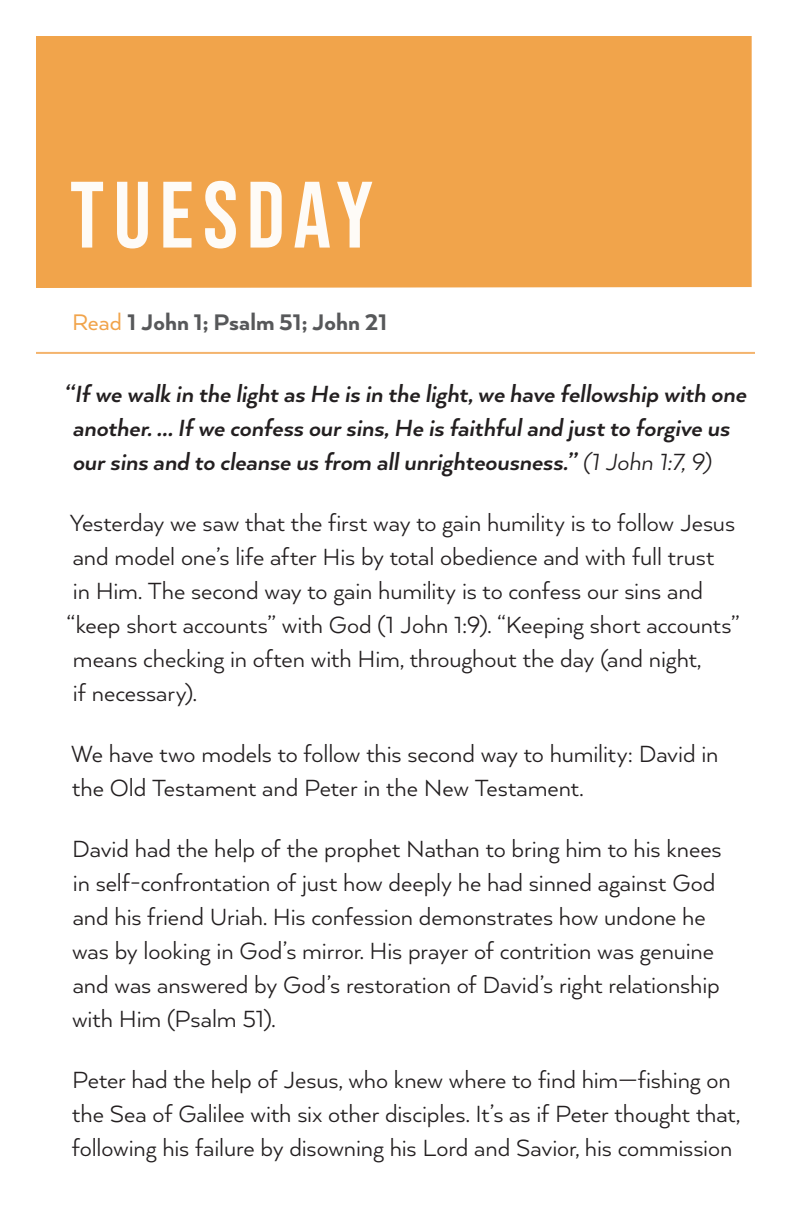
<style>
.page{position:relative;width:792px;height:1224px;background:#fff}
.page>*{position:absolute;margin:0;border:0;box-sizing:border-box;transform-origin:0 0}
.t1{font:94px "Bebas Neue";letter-spacing:.09em;color:#fff}
.Body{font:27px/34px "Arquitecta";letter-spacing:-.005em;color:#231f20}
.Body-2{font:italic 700 27px/34px "Arquitecta";letter-spacing:-.005em;color:#231f20}
.Weekly_verses{font:800 26px "Arquitecta";letter-spacing:.005em;color:#57585a}
.s1{font-weight:400;color:#f1a44b}
.s2{font-weight:400}
</style>
<div class="page">
<hr style="left:36px;top:352px;width:719px;height:2px;background:#f4b46d">
<div style="left:36px;top:36px;width:716px;height:252px;background:#f1a44b"></div>
<h1 class="t1" style="left:70px;top:162px;width:305px">TUESDAY</h1>
<p class="Weekly_verses" style="left:72px;top:306px;width:317px"><span class="s1">Read</span> 1 John 1; Psalm 51; John 21</p>
<p class="Body-2" style="left:72px;top:376px;width:675px;text-indent:-8px">“If we walk in the light as He is in the light, we have fellowship with one another. … If we confess our sins, He is faithful and just to forgive us our sins and to cleanse us from all unrighteousness.” <span class="s2">(1 John 1:7, 9)</span></p>
<p class="Body" style="left:66px;top:505px;width:675px">Yesterday we saw that the first way to gain humility is to follow Jesus and model one’s life after His by total obedience and with full trust<br>in Him. The second way to gain humility is to confess our sins and “keep short accounts” with God (1 John 1:9). “Keeping short accounts” means checking in often with Him, throughout the day (and night,<br>if necessary).</p>
<p class="Body" style="left:71px;top:736px;width:649px">We have two models to follow this second way to humility: David in the Old Testament and Peter in the New Testament.</p>
<p class="Body" style="left:72px;top:831px;width:651px">David had the help of the prophet Nathan to bring him to his knees in self-confrontation of just how deeply he had sinned against God and his friend Uriah. His confession demonstrates how undone he was by looking in God’s mirror. His prayer of contrition was genuine and was answered by God’s restoration of David’s right relationship with Him (Psalm 51).</p>
<p class="Body" style="left:72px;top:1062px;width:670px">Peter had the help of Jesus, who knew where to find him—fishing on the Sea of Galilee with six other disciples. It’s as if Peter thought that, following his failure by disowning his Lord and Savior, his commission</p>
</div>
